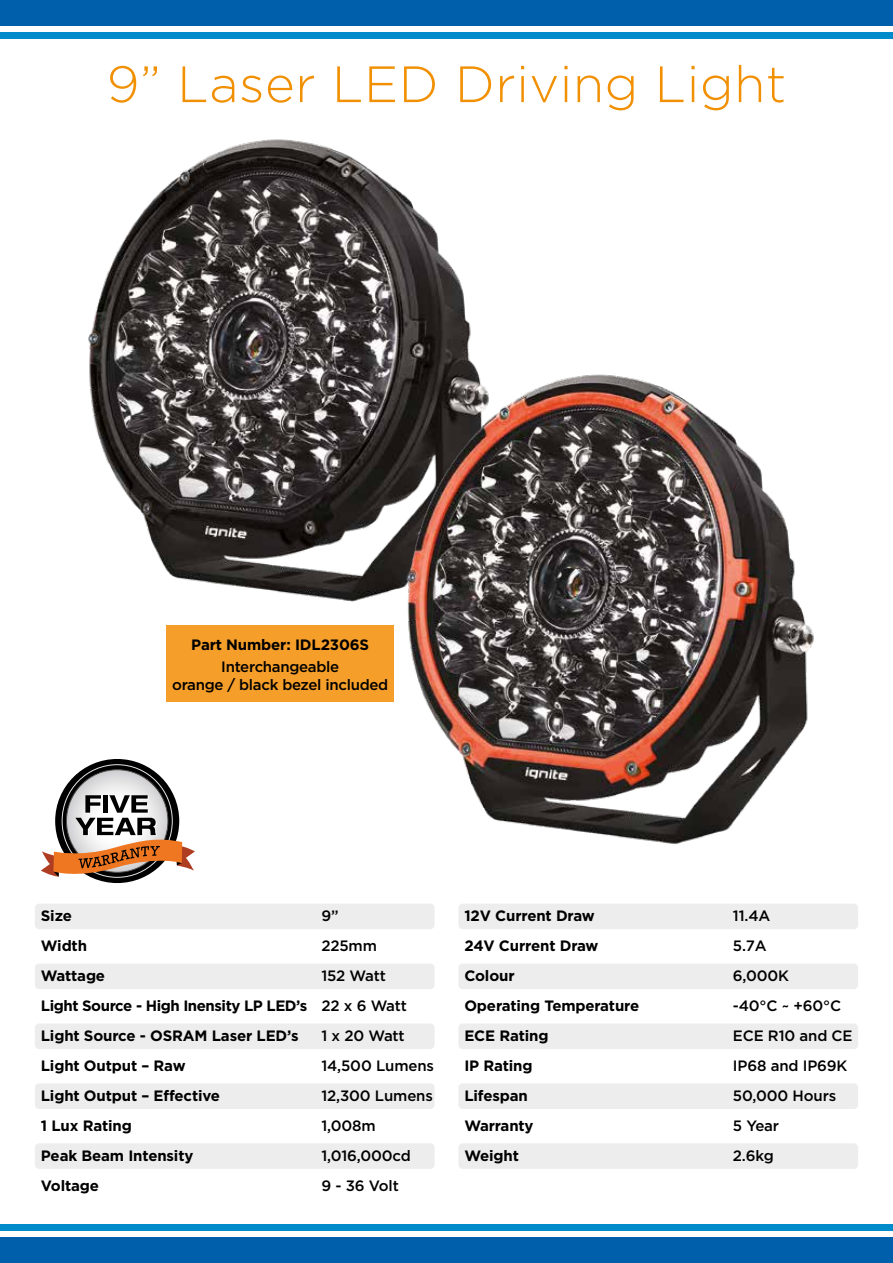
<style>
.page{position:relative;width:893px;height:1263px;background:#fff}
.page>*{position:absolute;margin:0;border:0;box-sizing:border-box;transform-origin:0 0}
.t1{font:300 51px "Gotham";letter-spacing:.01em;color:#f19002}
.t2{font:700 15px "Gotham";letter-spacing:-.01em;color:#000}
.t3{font:500 15px/18px "Gotham";letter-spacing:-.01em;color:#000;text-align:center}
.t4{font:700 15px/30px "Gotham";letter-spacing:-.03em;color:#000}
.s1{font-weight:500}
</style>
<div class="page">
<div style="left:0;top:1237px;width:893px;height:26px;background:#005faa"></div>
<div style="left:0;top:1225px;width:893px;height:6px;background:#008bcb"></div>
<div style="left:0;top:0;width:893px;height:26px;background:#005faa"></div>
<div style="left:0;top:32px;width:893px;height:6px;background:#008bcb"></div>
<svg style="left:55px;top:759px;width:124px;height:124px"></svg>
<svg style="left:41px;top:770px;width:154px;height:109px"></svg>
<div style="left:35px;top:904px;width:400px;height:25px;background:#ededed;border-radius:4px"></div>
<div style="left:35px;top:963px;width:400px;height:26px;background:#ededed;border-radius:4px"></div>
<div style="left:35px;top:1023px;width:400px;height:26px;background:#ededed;border-radius:4px"></div>
<div style="left:35px;top:1083px;width:400px;height:26px;background:#ededed;border-radius:4px"></div>
<div style="left:35px;top:1143px;width:400px;height:26px;background:#ededed;border-radius:4px"></div>
<div style="left:458px;top:904px;width:400px;height:25px;background:#ededed;border-radius:4px"></div>
<div style="left:458px;top:963px;width:400px;height:26px;background:#ededed;border-radius:4px"></div>
<div style="left:458px;top:1023px;width:400px;height:26px;background:#ededed;border-radius:4px"></div>
<div style="left:458px;top:1083px;width:400px;height:26px;background:#ededed;border-radius:4px"></div>
<div style="left:458px;top:1143px;width:400px;height:26px;background:#ededed;border-radius:4px"></div>
<img style="left:88px;top:139px;width:383px;height:463px">
<img style="left:390px;top:359px;width:424px;height:485px">
<div style="left:167px;top:625px;width:227px;height:76px;background:#f59e29"></div>
<h1 class="t1" style="left:107px;top:52px;width:681px">9” Laser LED Driving Light</h1>
<p class="t2" style="left:191px;top:635px;width:179px">Part Number: IDL2306S</p>
<p class="t3" style="left:172px;top:658px;width:218px">Interchangeable<br>orange / black bezel included</p>
<p class="t2" style="left:41px;top:906px;width:33px">Size</p>
<p class="t3" style="left:321px;top:906px;width:19px">9”</p>
<p class="t2" style="left:41px;top:936px;width:48px">Width</p>
<p class="t3" style="left:321px;top:936px;width:57px">225mm</p>
<p class="t2" style="left:41px;top:966px;width:66px">Wattage</p>
<p class="t4" style="left:41px;top:961px;width:368px;text-indent:280px"><span class="s1">152 Watt<br></span>Light Source - High Inensity LP LED’s <span class="s1">22 x 6 Watt<br></span>Light Source - OSRAM Laser LED’s</p>
<p class="t3" style="left:321px;top:1026px;width:85px">1 x 20 Watt</p>
<p class="t2" style="left:41px;top:1056px;width:146px">Light Output – Raw</p>
<p class="t3" style="left:321px;top:1056px;width:114px">14,500 Lumens</p>
<p class="t2" style="left:41px;top:1086px;width:181px">Light Output – Effective</p>
<p class="t3" style="left:321px;top:1086px;width:113px">12,300 Lumens</p>
<p class="t2" style="left:41px;top:1116px;width:92px">1 Lux Rating</p>
<p class="t3" style="left:321px;top:1116px;width:56px">1,008m</p>
<p class="t2" style="left:41px;top:1146px;width:154px">Peak Beam Intensity</p>
<p class="t3" style="left:321px;top:1146px;width:91px">1,016,000cd</p>
<p class="t2" style="left:41px;top:1176px;width:60px">Voltage</p>
<p class="t3" style="left:321px;top:1176px;width:79px">9 - 36 Volt</p>
<p class="t2" style="left:464px;top:905px;width:132px">12V Current Draw</p>
<p class="t3" style="left:733px;top:906px;width:39px">11.4A</p>
<p class="t2" style="left:464px;top:935px;width:136px">24V Current Draw</p>
<p class="t3" style="left:733px;top:936px;width:35px">5.7A</p>
<p class="t2" style="left:464px;top:965px;width:52px">Colour</p>
<p class="t3" style="left:733px;top:966px;width:58px">6,000K</p>
<p class="t2" style="left:464px;top:995px;width:176px">Operating Temperature</p>
<p class="t3" style="left:733px;top:996px;width:110px">-40°C ~ +60°C</p>
<p class="t2" style="left:464px;top:1025px;width:86px">ECE Rating</p>
<p class="t3" style="left:733px;top:1026px;width:121px">ECE R10 and CE</p>
<p class="t2" style="left:464px;top:1055px;width:70px">IP Rating</p>
<p class="t3" style="left:733px;top:1056px;width:116px">IP68 and IP69K</p>
<p class="t2" style="left:464px;top:1085px;width:65px">Lifespan</p>
<p class="t3" style="left:733px;top:1086px;width:105px">50,000 Hours</p>
<p class="t2" style="left:464px;top:1115px;width:71px">Warranty</p>
<p class="t3" style="left:733px;top:1116px;width:48px">5 Year</p>
<p class="t2" style="left:464px;top:1145px;width:56px">Weight</p>
<p class="t3" style="left:733px;top:1146px;width:42px">2.6kg</p>
</div>
